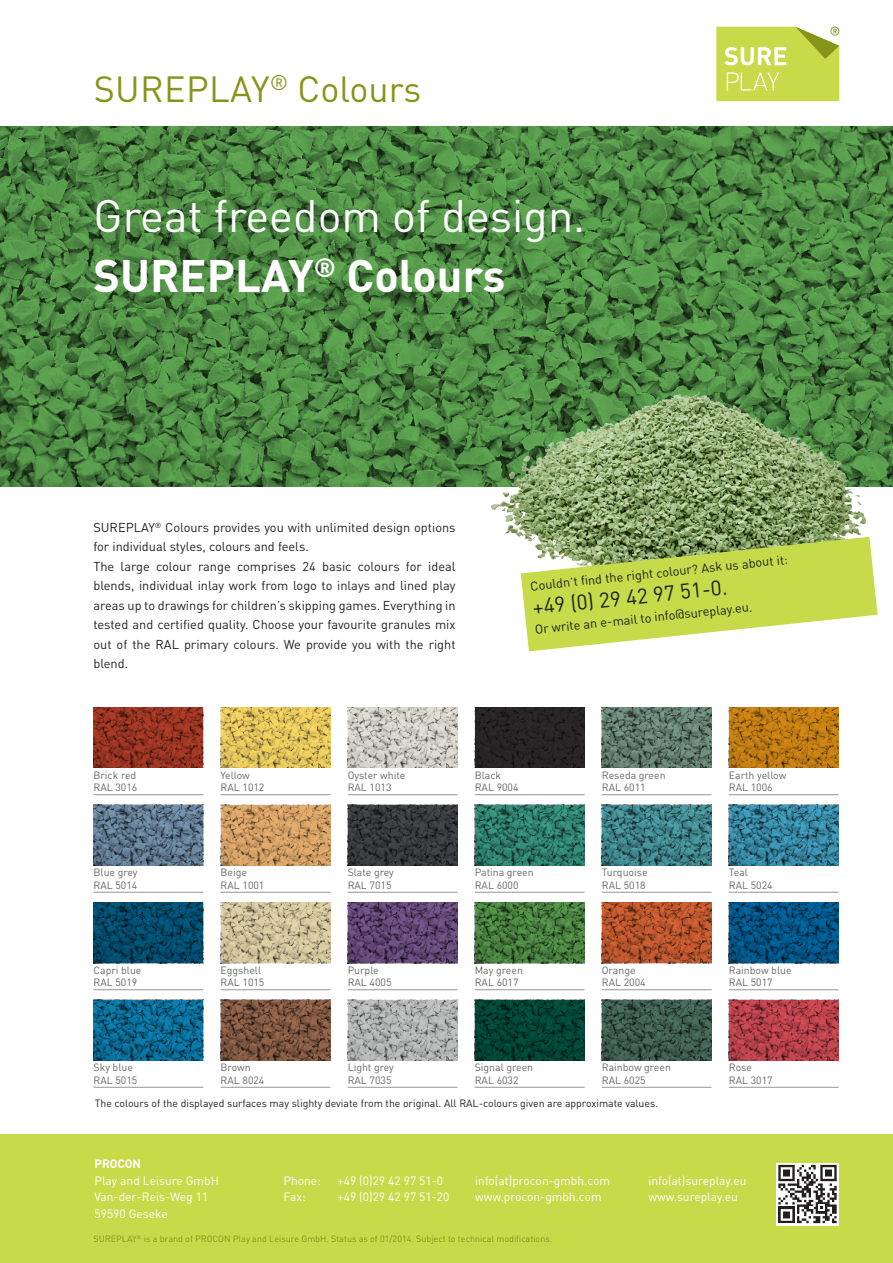
<style>
.page{position:relative;width:893px;height:1263px;background:#fff}
.page>*{position:absolute;margin:0;border:0;box-sizing:border-box;transform-origin:0 0}
.t1{font:45px/60px "DIN Pro";color:#fff}
.t2{font:36px "DIN Pro";color:#86951a}
.t3{font:21px "DIN Pro";color:#231f20}
.t4{font:12.75px/19.5px "DIN Pro";color:#231f20}
.t5{font:12px/16.5px "DIN Pro";color:#fff}
.t6{font:700 12px "DIN Pro";color:#fff}
.t7{font:10.5px/12.1px "DIN Pro";color:#666}
.t8{font:10.5px "DIN Pro";color:#231f20}
.t9{font:9px "DIN Pro";color:#86951a}
.s1{font-weight:700}
</style>
<div class="page">
<hr style="left:602px;top:1087px;width:110px;height:1px;background:#939598">
<svg style="left:602px;top:999px;width:110px;height:61px;background:#3c584c"></svg>
<hr style="left:94px;top:794px;width:109px;height:1px;background:#939598">
<svg style="left:94px;top:707px;width:109px;height:61px;background:#8f311f"></svg>
<svg style="left:0;top:126px;width:893px;height:360px;background:#4b8541"></svg>
<svg style="left:716px;top:27px;width:123px;height:74px;background:#cadb5d"></svg>
<div style="left:0;top:1134px;width:893px;height:129px;background:#c7da49"></div>
<img style="left:405px;top:293px;width:488px;height:359px">
<svg style="left:521px;top:537px;width:357px;height:114px"></svg>
<hr style="left:475px;top:794px;width:110px;height:1px;background:#939598">
<div style="left:475px;top:707px;width:110px;height:61px;background:#231f20"></div>
<hr style="left:348px;top:892px;width:109px;height:1px;background:#939598">
<svg style="left:348px;top:804px;width:109px;height:61px;background:#37383a"></svg>
<hr style="left:348px;top:1087px;width:109px;height:1px;background:#939598">
<svg style="left:348px;top:999px;width:109px;height:61px;background:#a8abaa"></svg>
<hr style="left:348px;top:794px;width:109px;height:1px;background:#939598">
<svg style="left:348px;top:707px;width:109px;height:61px;background:#c5c2bb"></svg>
<hr style="left:221px;top:989px;width:109px;height:1px;background:#939598">
<svg style="left:221px;top:902px;width:109px;height:61px;background:#c4b893"></svg>
<hr style="left:221px;top:892px;width:109px;height:1px;background:#939598">
<svg style="left:221px;top:804px;width:109px;height:61px;background:#c89861"></svg>
<hr style="left:729px;top:794px;width:110px;height:1px;background:#939598">
<svg style="left:729px;top:707px;width:110px;height:61px;background:#b67611"></svg>
<hr style="left:221px;top:1087px;width:109px;height:1px;background:#939598">
<svg style="left:221px;top:999px;width:109px;height:61px;background:#77523e"></svg>
<hr style="left:221px;top:794px;width:109px;height:1px;background:#939598">
<svg style="left:221px;top:707px;width:109px;height:61px;background:#d6ba56"></svg>
<hr style="left:602px;top:989px;width:110px;height:1px;background:#939598">
<svg style="left:602px;top:902px;width:110px;height:61px;background:#ae5029"></svg>
<hr style="left:729px;top:1087px;width:110px;height:1px;background:#939598">
<svg style="left:729px;top:999px;width:110px;height:61px;background:#ad3f48"></svg>
<hr style="left:348px;top:989px;width:109px;height:1px;background:#939598">
<svg style="left:348px;top:902px;width:109px;height:61px;background:#5b426d"></svg>
<hr style="left:94px;top:892px;width:109px;height:1px;background:#939598">
<svg style="left:94px;top:804px;width:109px;height:61px;background:#5c7388"></svg>
<hr style="left:729px;top:892px;width:110px;height:1px;background:#939598">
<svg style="left:729px;top:804px;width:110px;height:61px;background:#347d96"></svg>
<hr style="left:94px;top:1087px;width:109px;height:1px;background:#939598">
<svg style="left:94px;top:999px;width:109px;height:61px;background:#0b658c"></svg>
<hr style="left:729px;top:989px;width:110px;height:1px;background:#939598">
<svg style="left:729px;top:902px;width:110px;height:61px;background:#004f7e"></svg>
<hr style="left:94px;top:989px;width:109px;height:1px;background:#939598">
<svg style="left:94px;top:902px;width:109px;height:61px;background:#004665"></svg>
<hr style="left:602px;top:892px;width:110px;height:1px;background:#939598">
<svg style="left:602px;top:804px;width:110px;height:61px;background:#3c7c82"></svg>
<hr style="left:475px;top:989px;width:110px;height:1px;background:#939598">
<svg style="left:475px;top:902px;width:110px;height:61px;background:#42763a"></svg>
<hr style="left:602px;top:794px;width:110px;height:1px;background:#939598">
<svg style="left:602px;top:707px;width:110px;height:61px;background:#5c7569"></svg>
<hr style="left:475px;top:1087px;width:110px;height:1px;background:#939598">
<svg style="left:475px;top:999px;width:110px;height:61px;background:#024233"></svg>
<hr style="left:475px;top:892px;width:110px;height:1px;background:#939598">
<svg style="left:475px;top:804px;width:110px;height:61px;background:#2d7767"></svg>
<svg style="left:776px;top:1163px;width:63px;height:62px"></svg>
<svg style="left:778px;top:1165px;width:59px;height:58px;background:#949292"></svg>
<h2 class="t2" style="left:94px;top:64px;width:329px">SUREPLAY<sup>®</sup> Colours</h2>
<h1 class="t1" style="left:94px;top:184px;width:493px">Great freedom of design.<br><span class="s1">SUREPLAY</span><sup>®</sup> <span class="s1">Colours</span></h1>
<p class="t4" style="left:93px;top:517px;width:364px">SUREPLAY<sup>®</sup> Colours provides you with unlimited design options for individual styles, colours and feels.<br>The large colour range comprises 24 basic colours for ideal blends, individual inlay work from logo to inlays and lined play areas up to drawings for children’s skipping games. Everything in tested and certified quality. Choose your favourite granules mix out of the RAL primary colours. We provide you with the right blend.</p>
<p class="t4" style="left:529px;top:576px;width:260px;rotate:-6deg">Couldn’t fi nd the right colour? Ask us about it:</p>
<h3 class="t3" style="left:531px;top:593px;width:197px;rotate:-6deg">+49 (0) 29 42 97 51-0.</h3>
<p class="t4" style="left:534px;top:619px;width:220px;rotate:-6deg">Or write an e-mail to info@sureplay.eu.</p>
<p class="t7" style="left:94px;top:768px;width:45px">Brick red<br>RAL 3016</p>
<p class="t7" style="left:221px;top:768px;width:45px">Yellow<br>RAL 1012</p>
<p class="t7" style="left:348px;top:768px;width:59px">Oyster white<br>RAL 1013</p>
<p class="t7" style="left:475px;top:768px;width:45px">Black<br>RAL 9004</p>
<p class="t7" style="left:602px;top:768px;width:65px">Reseda green<br>RAL 6011</p>
<p class="t7" style="left:729px;top:768px;width:59px">Earth yellow<br>RAL 1006</p>
<p class="t7" style="left:348px;top:866px;width:48px">Slate grey<br>RAL 7015</p>
<p class="t7" style="left:221px;top:866px;width:45px">Beige<br>RAL 1001</p>
<p class="t7" style="left:475px;top:866px;width:61px">Patina green<br>RAL 6000</p>
<p class="t7" style="left:602px;top:866px;width:47px">Turquoise<br>RAL 5018</p>
<p class="t7" style="left:94px;top:866px;width:46px">Blue grey<br>RAL 5014</p>
<p class="t7" style="left:729px;top:866px;width:45px">Teal<br>RAL 5024</p>
<p class="t7" style="left:94px;top:963px;width:49px">Capri blue<br>RAL 5019</p>
<p class="t7" style="left:221px;top:963px;width:45px">Eggshell<br>RAL 1015</p>
<p class="t7" style="left:348px;top:963px;width:45px">Purple<br>RAL 4005</p>
<p class="t7" style="left:475px;top:963px;width:50px">May green<br>RAL 6017</p>
<p class="t7" style="left:602px;top:963px;width:45px">Orange<br>RAL 2004</p>
<p class="t7" style="left:729px;top:963px;width:64px">Rainbow blue<br>RAL 5017</p>
<p class="t7" style="left:94px;top:1061px;width:45px">Sky blue<br>RAL 5015</p>
<p class="t7" style="left:221px;top:1061px;width:45px">Brown<br>RAL 8024</p>
<p class="t7" style="left:348px;top:1061px;width:48px">Light grey<br>RAL 7035</p>
<p class="t7" style="left:475px;top:1061px;width:60px">Signal green<br>RAL 6032</p>
<p class="t7" style="left:602px;top:1061px;width:71px">Rainbow green<br>RAL 6025</p>
<p class="t7" style="left:729px;top:1061px;width:45px">Rose<br>RAL 3017</p>
<p class="t8" style="left:95px;top:1096px;width:565px">The colours of the displayed surfaces may slighty deviate from the original. All RAL-colours given are approximate values.</p>
<p class="t6" style="left:94px;top:1156px;width:48px">PROCON</p>
<p class="t5" style="left:94px;top:1171px;width:126px">Play and Leisure GmbH<br>Van-der-Reis-Weg 11<br>59590 Geseke</p>
<p class="t5" style="left:284px;top:1171px;width:39px">Phone:</p>
<p class="t5" style="left:338px;top:1171px;width:107px">+49 (0)29 42 97 51-0</p>
<p class="t5" style="left:284px;top:1188px;width:24px">Fax:</p>
<p class="t5" style="left:338px;top:1188px;width:113px">+49 (0)29 42 97 51-20</p>
<p class="t5" style="left:475px;top:1171px;width:136px">info(at)procon-gmbh.com www.procon-gmbh.com</p>
<p class="t9" style="left:94px;top:1232px;width:460px">SUREPLAY<sup>®</sup> is a brand of PROCON Play and Leisure GmbH. Status as of 01/2014. Subject to technical modifications.</p>
<p class="t5" style="left:648px;top:1171px;width:100px">info(at)sureplay.eu www.sureplay.eu</p>
</div>
